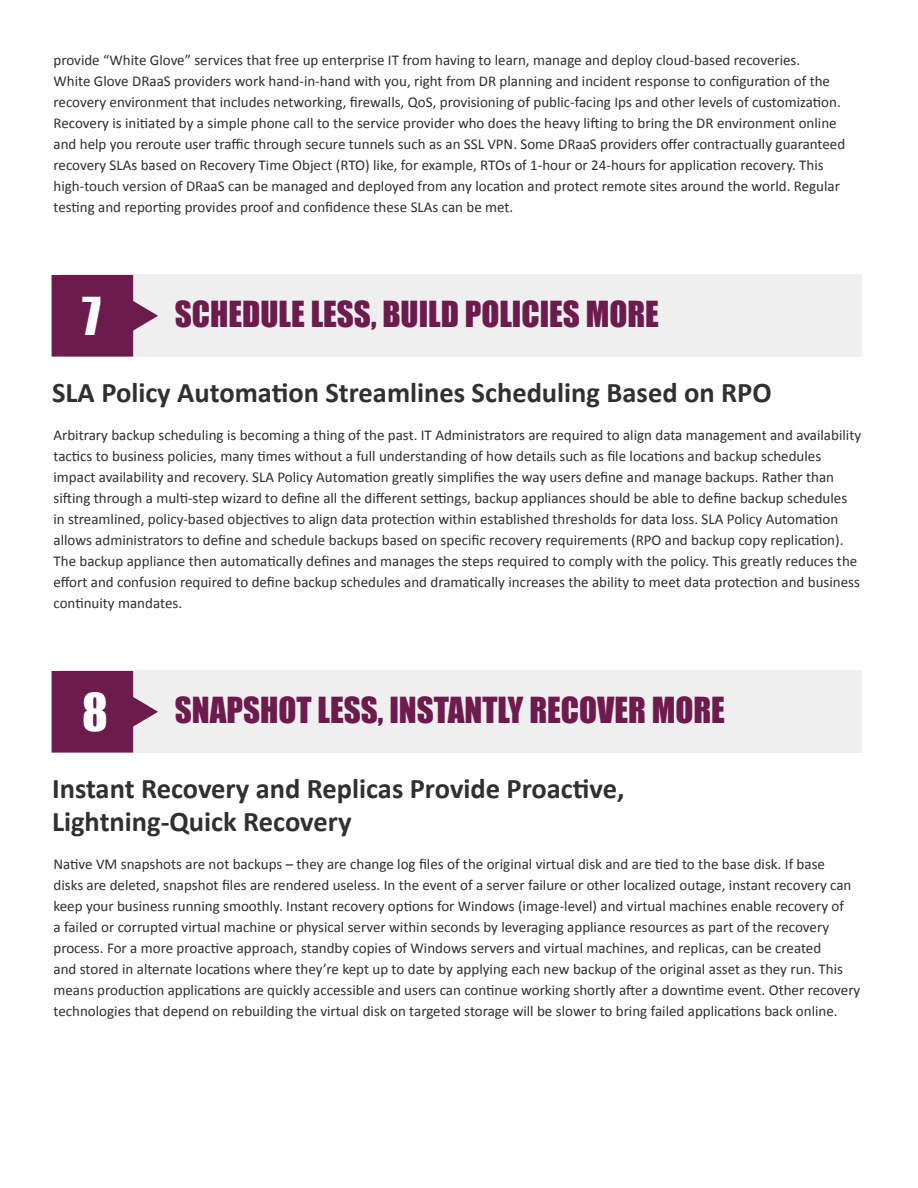
<style>
.page{position:relative;width:918px;height:1188px;background:#fff}
.page>*{position:absolute;margin:0;border:0;box-sizing:border-box;transform-origin:0 0}
.t1{font:48px "Impact";color:#fff}
.t2{font:33px "Impact";color:#6d1a4c}
.t3{font:700 28.5px "Calibri";color:#322f31}
.Body_Copy{font:15px/21px "Calibri";color:#302e30}
</style>
<div class="page">
<div style="left:62px;top:274px;width:800px;height:83px;background:#efefef"></div>
<div style="left:62px;top:670px;width:800px;height:83px;background:#efefef"></div>
<svg style="left:52px;top:275px;width:106px;height:82px"></svg>
<svg style="left:52px;top:671px;width:106px;height:82px"></svg>
<p class="Body_Copy" style="left:54px;top:49px;width:748px">provide “White Glove” services that free up enterprise IT from having to learn, manage and deploy cloud-based recoveries.</p>
<p class="Body_Copy" style="left:54px;top:70px;width:793px">White Glove DRaaS providers work hand-in-hand with you, right from DR planning and incident response to configuration of the recovery environment that includes networking, firewalls, QoS, provisioning of public-facing Ips and other levels of customization.<br>Recovery is initiated by a simple phone call to the service provider who does the heavy lifting to bring the DR environment online and help you reroute user traffic through secure tunnels such as an SSL VPN. Some DRaaS providers offer contractually guaranteed recovery SLAs based on Recovery Time Object (RTO) like, for example, RTOs of 1-hour or 24-hours for application recovery. This high-touch version of DRaaS can be managed and deployed from any location and protect remote sites around the world. Regular testing and reporting provides proof and confidence these SLAs can be met.</p>
<p class="t1" style="left:82px;top:279px;width:20px">7</p>
<p class="t2" style="left:175px;top:289px;width:486px">SCHEDULE LESS, BUILD POLICIES MORE</p>
<p class="t3" style="left:52px;top:372px;width:721px">SLA Policy Automation Streamlines Scheduling Based on RPO</p>
<p class="Body_Copy" style="left:54px;top:424px;width:809px">Arbitrary backup scheduling is becoming a thing of the past. IT Administrators are required to align data management and availability tactics to business policies, many times without a full understanding of how details such as file locations and backup schedules impact availability and recovery. SLA Policy Automation greatly simplifies the way users define and manage backups. Rather than sifting through a multi-step wizard to define all the different settings, backup appliances should be able to define backup schedules in streamlined, policy-based objectives to align data protection within established thresholds for data loss. SLA Policy Automation allows administrators to define and schedule backups based on specific recovery requirements (RPO and backup copy replication).<br>The backup appliance then automatically defines and manages the steps required to comply with the policy. This greatly reduces the effort and confusion required to define backup schedules and dramatically increases the ability to meet data protection and business continuity mandates.</p>
<p class="t1" style="left:82px;top:675px;width:27px">8</p>
<p class="t2" style="left:175px;top:685px;width:552px">SNAPSHOT LESS, INSTANTLY RECOVER MORE</p>
<p class="t3" style="left:52px;top:768px;width:574px">Instant Recovery and Replicas Provide Proactive,</p>
<p class="t3" style="left:52px;top:801px;width:301px">Lightning-Quick Recovery</p>
<p class="Body_Copy" style="left:54px;top:853px;width:808px">Native VM snapshots are not backups – they are change log files of the original virtual disk and are tied to the base disk. If base<br>disks are deleted, snapshot files are rendered useless. In the event of a server failure or other localized outage, instant recovery can keep your business running smoothly. Instant recovery options for Windows (image-level) and virtual machines enable recovery of<br>a failed or corrupted virtual machine or physical server within seconds by leveraging appliance resources as part of the recovery process. For a more proactive approach, standby copies of Windows servers and virtual machines, and replicas, can be created<br>and stored in alternate locations where they’re kept up to date by applying each new backup of the original asset as they run. This means production applications are quickly accessible and users can continue working shortly after a downtime event. Other recovery technologies that depend on rebuilding the virtual disk on targeted storage will be slower to bring failed applications back online.</p>
</div>
